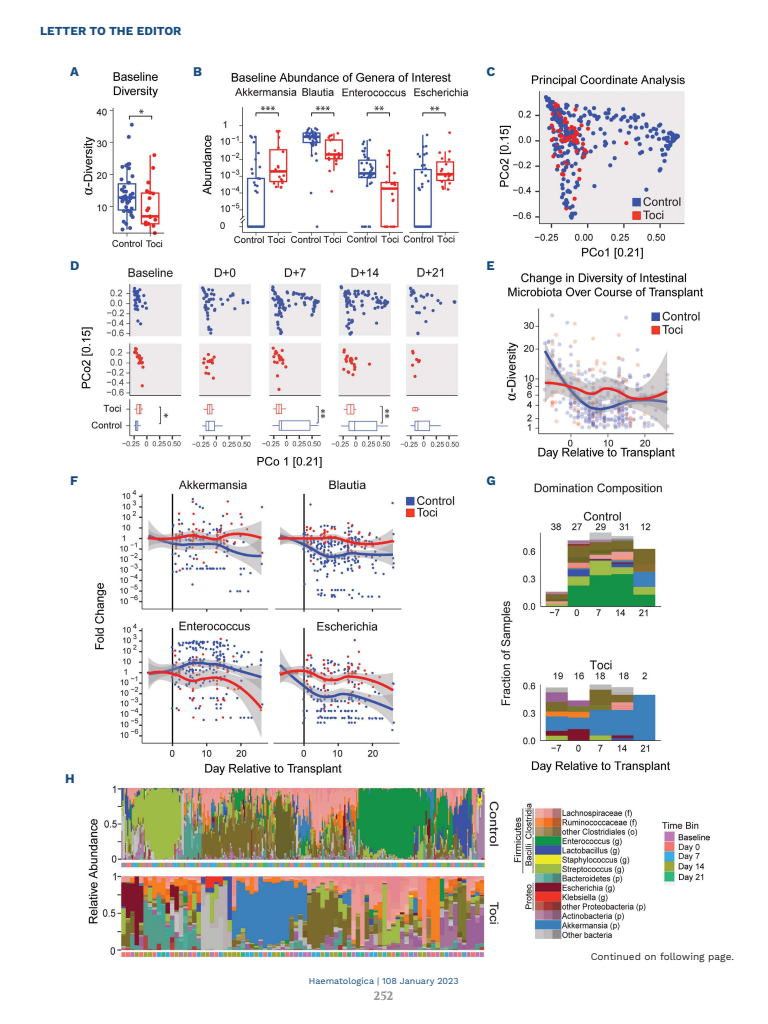
<style>
.page{position:relative;width:768px;height:1024px;background:#fff}
.page>*{position:absolute;margin:0;border:0;box-sizing:border-box;transform-origin:0 0}
.t1{font:700 13px "Work Sans";color:#134a80}
.t2{font:700 12px "Work Sans";color:#134a80}
.t3{font:700 12px "Volkhov";color:#939598}
.t4{font:10px "Work Sans";color:#231f20}
.t5{font:9px "Work Sans";color:#134a80}
</style>
<div class="page">
<img style="left:81px;top:72px;width:629px;height:885px">
<h2 class="t2" style="left:40px;top:24px;width:143px">LETTER TO THE EDITOR</h2>
<h1 class="t1" style="left:70px;top:64px;width:10px">A</h1>
<h1 class="t1" style="left:193px;top:64px;width:10px">B</h1>
<h1 class="t1" style="left:486px;top:64px;width:10px">C</h1>
<h1 class="t1" style="left:70px;top:258px;width:11px">D</h1>
<h1 class="t1" style="left:486px;top:258px;width:10px">E</h1>
<h1 class="t1" style="left:70px;top:473px;width:9px">F</h1>
<h1 class="t1" style="left:486px;top:473px;width:11px">G</h1>
<h1 class="t1" style="left:65px;top:770px;width:11px">H</h1>
<p class="t5" style="left:309px;top:975px;width:151px">Haematologica | 108 January 2023</p>
<h2 class="t3" style="left:374px;top:988px;width:21px">252</h2>
<p class="t4" style="left:591px;top:951px;width:145px">Continued on following page.</p>
</div>
